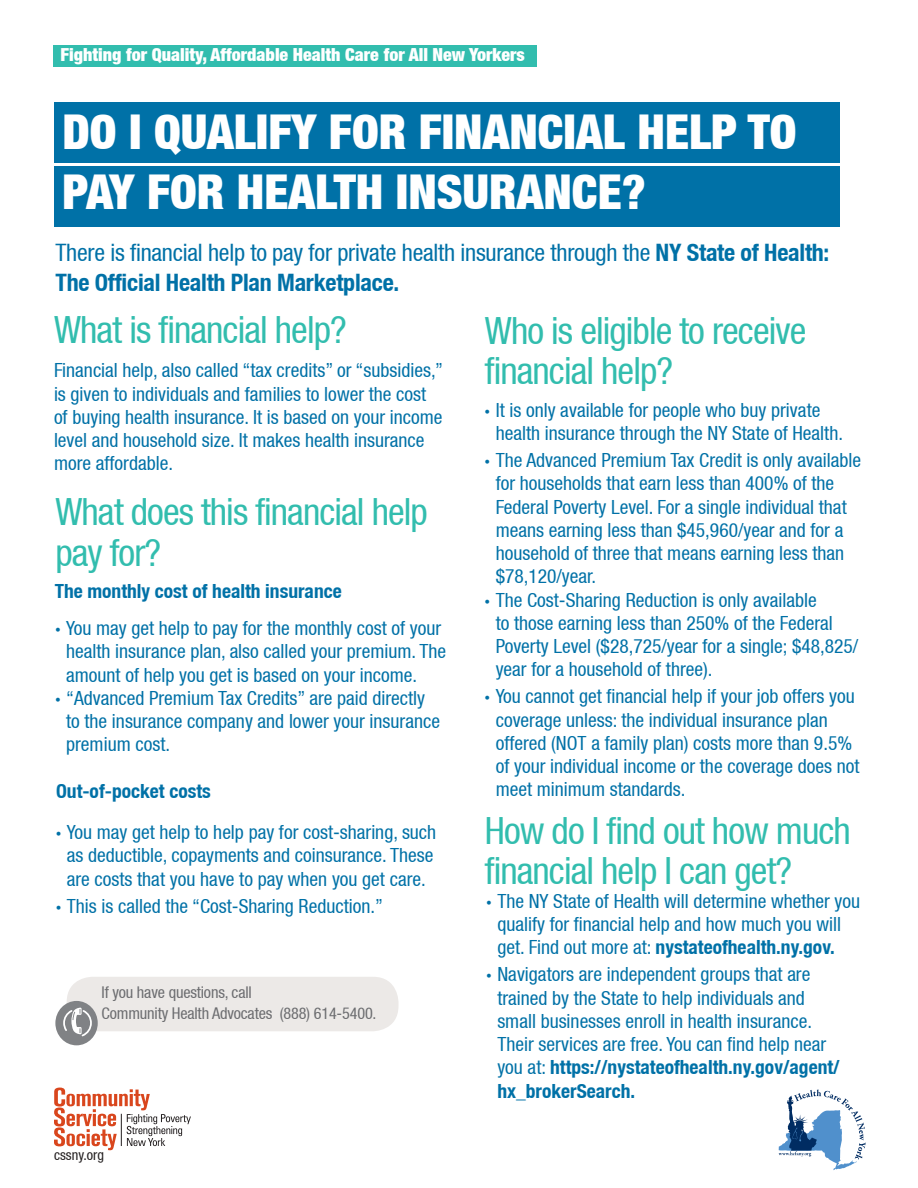
<style>
.page{position:relative;width:918px;height:1188px;background:#fff}
.page>*{position:absolute;margin:0;border:0;box-sizing:border-box;transform-origin:0 0}
.t1{font:900 condensed 48px/60px "Helvetica Neue LT";color:#fff}
.t2{font:condensed 37.5px/40.5px "Helvetica Neue LT";letter-spacing:-.025em;color:#32bdae}
.t3{font:condensed 24px/30px "Helvetica Neue LT";letter-spacing:-.01em;color:#0071a7}
.helv_cond_12_14_4{font:condensed 19.5px/23.2px "Helvetica Neue LT";color:#0071a7}
.helv_cond_12_14_4-2{font:700 condensed 19.5px "Helvetica Neue LT";color:#0071a7}
.t4{font:900 condensed 18px "Helvetica Neue LT";color:#fff}
.helv_cond_12_14_4-3{font:condensed 16.2px/20.2px "Helvetica Neue LT";letter-spacing:-.01em;color:#6c6d70}
.t5{font:condensed 14.25px "Helvetica Neue LT";color:#231f20}
.s1{font-weight:700}
.s2{font-weight:900}
</style>
<div class="page">
<svg style="left:54px;top:1088px;width:137px;height:62px"></svg>
<hr style="left:121px;top:1114px;width:1px;height:32px;background:#231f20">
<div style="left:54px;top:45px;width:483px;height:22px;background:#32bdae"></div>
<div style="left:54px;top:102px;width:785px;height:61px;background:#0071a7"></div>
<div style="left:54px;top:166px;width:785px;height:61px;background:#0071a7"></div>
<svg style="left:779px;top:1089px;width:87px;height:81px"></svg>
<div style="left:67px;top:977px;width:332px;height:54px;background:#ece9e7;border-radius:26px"></div>
<div style="left:55px;top:1001px;width:43px;height:44px;background:#808285;border-radius:50%"></div>
<svg style="left:63px;top:1008px;width:29px;height:28px"></svg>
<p class="t4" style="left:60px;top:44px;width:466px">Fighting for Quality, Affordable Health Care for All New Yorkers</p>
<p class="t1" style="left:62px;top:101px;width:736px">DO I QUALIFY FOR FINANCIAL HELP TO<br>PAY FOR HEALTH INSURANCE?</p>
<p class="t3" style="left:55px;top:237px;width:776px">There is financial help to pay for private health insurance through the <span class="s1">NY State of Health:<br>The Official Health Plan Marketplace.</span></p>
<p class="t2" style="left:54px;top:309px;width:294px">What is financial help?</p>
<p class="t2" style="left:485px;top:310px;width:323px">Who is eligible to receive financial help?</p>
<p class="helv_cond_12_14_4" style="left:54px;top:359px;width:390px">Financial help, also called “tax credits” or “subsidies,” is given to individuals and families to lower the cost of buying health insurance. It is based on your income level and household size. It makes health insurance more affordable.</p>
<p class="helv_cond_12_14_4" style="left:496px;top:398px;width:349px;text-indent:-11px"><span class="s2">·</span> It is only available for people who buy private health insurance through the NY State of Health.</p>
<p class="helv_cond_12_14_4" style="left:496px;top:449px;width:367px;text-indent:-11px"><span class="s2">·</span> The Advanced Premium Tax Credit is only available for households that earn less than 400% of the Federal Poverty Level. For a single individual that means earning less than $45,960/year and for a household of three that means earning less than $78,120/year.</p>
<p class="helv_cond_12_14_4" style="left:496px;top:588px;width:364px;text-indent:-11px"><span class="s2">·</span> The Cost-Sharing Reduction is only available<br>to those earning less than 250% of the Federal Poverty Level ($28,725/year for a single; $48,825/ year for a household of three).</p>
<p class="helv_cond_12_14_4" style="left:496px;top:685px;width:365px;text-indent:-11px"><span class="s2">·</span> You cannot get financial help if your job offers you coverage unless: the individual insurance plan offered (NOT a family plan) costs more than 9.5% of your individual income or the coverage does not meet minimum standards.</p>
<p class="t2" style="left:55px;top:491px;width:374px">What does this financial help pay for?</p>
<p class="helv_cond_12_14_4-2" style="left:55px;top:579px;width:289px">The monthly cost of health insurance</p>
<p class="helv_cond_12_14_4" style="left:66px;top:617px;width:381px;text-indent:-11px"><span class="s2">·</span> You may get help to pay for the monthly cost of your health insurance plan, also called your premium. The amount of help you get is based on your income.</p>
<p class="helv_cond_12_14_4" style="left:66px;top:686px;width:375px;text-indent:-11px"><span class="s2">·</span> “Advanced Premium Tax Credits” are paid directly to the insurance company and lower your insurance premium cost.</p>
<p class="helv_cond_12_14_4-2" style="left:56px;top:779px;width:156px">Out-of-pocket costs</p>
<p class="helv_cond_12_14_4" style="left:56px;top:820px;width:382px;text-align:center"><span class="s2">·</span> You may get help to help pay for cost-sharing, such as deductible, copayments and coinsurance. These are costs that you have to pay when you get care.</p>
<p class="helv_cond_12_14_4" style="left:56px;top:894px;width:328px"><span class="s2">·</span> This is called the “Cost-Sharing Reduction.”</p>
<p class="helv_cond_12_14_4-3" style="left:102px;top:982px;width:276px">If you have questions, call<br>Community Health Advocates (888) 614-5400.</p>
<p class="t5" style="left:54px;top:1146px;width:51px">cssny.org</p>
<p class="t2" style="left:485px;top:810px;width:367px">How do I find out how much financial help I can get?</p>
<p class="helv_cond_12_14_4" style="left:497px;top:889px;width:364px;text-indent:-11px"><span class="s2">·</span> The NY State of Health will determine whether you qualify for financial help and how much you will get. Find out more at: <span class="s1">nystateofhealth.ny.gov.</span></p>
<p class="helv_cond_12_14_4" style="left:497px;top:963px;width:344px;text-indent:-11px"><span class="s2">·</span> Navigators are independent groups that are trained by the State to help individuals and small businesses enroll in health insurance.<br>Their services are free. You can find help near you at: <span class="s1">https://nystateofhealth.ny.gov/agent/ hx_brokerSearch.</span></p>
</div>
